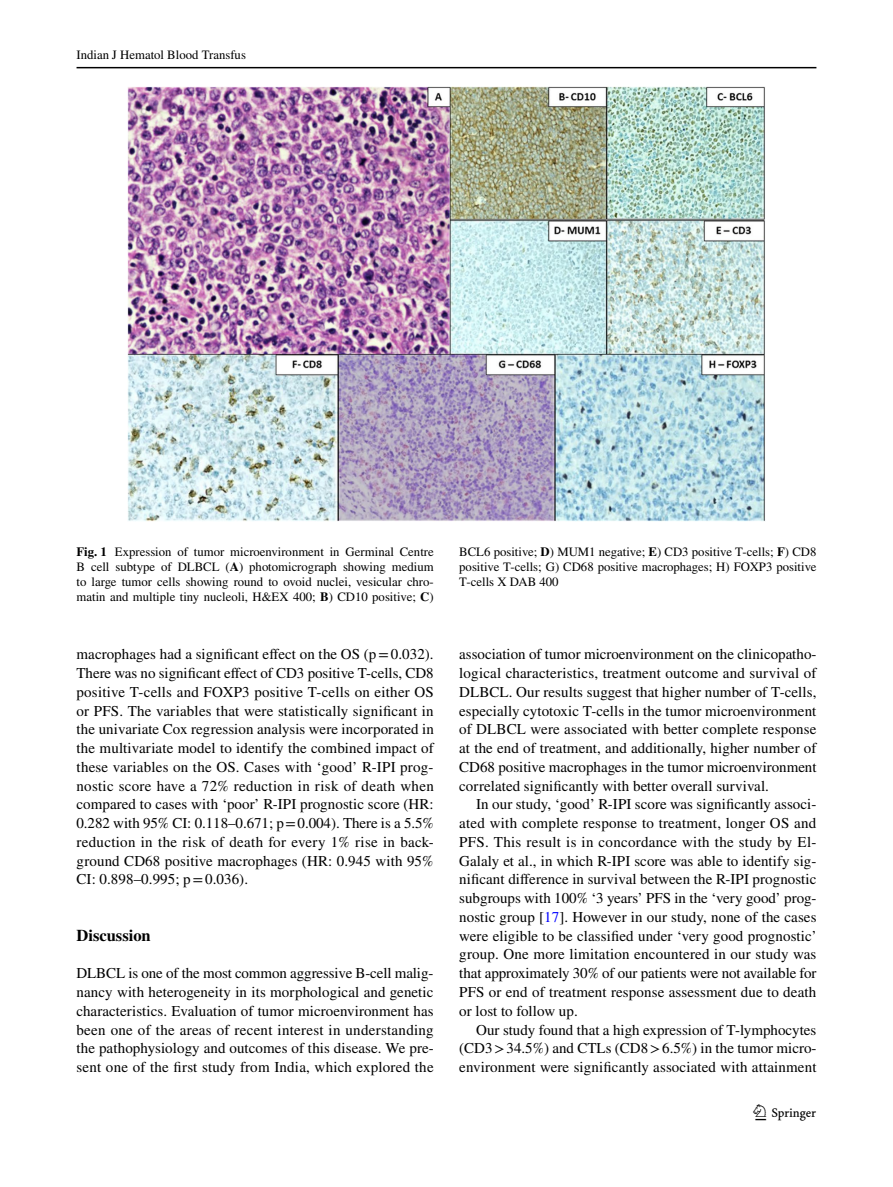
<style>
.page{position:relative;width:893px;height:1187px;background:#fff}
.page>*{position:absolute;margin:0;border:0;box-sizing:border-box;transform-origin:0 0}
.t1{font:22.5px "Springnew Regular 3";color:#000}
.t2{font:700 16.5px "STIX";color:#000}
.t3{font:15px/18.8px "STIX";letter-spacing:.01em;color:#000;text-align:justify}
.t4{font:12.75px/15px "STIX";color:#000;text-align:justify}
.s1{font-weight:700}
.s2{color:#00f}
</style>
<div class="page">
<hr style="left:77px;top:67px;width:739px;height:1px;background:#000">
<img style="left:128px;top:87px;width:637px;height:434px">
<p class="t4" style="left:77px;top:48px;width:171px">Indian J Hematol Blood Transfus</p>
<p class="t4" style="left:77px;top:545px;width:359px"><span class="s1">Fig. 1</span> Expression of tumor microenvironment in Germinal Centre B cell subtype of DLBCL (<span class="s1">A</span>) photomicrograph showing medium to large tumor cells showing round to ovoid nuclei, vesicular chro&shy;matin and multiple tiny nucleoli, H&amp;EX 400; <span class="s1">B</span>) CD10 positive; <span class="s1">C</span>)</p>
<p class="t4" style="left:459px;top:545px;width:359px">BCL6 positive; <span class="s1">D</span>) MUM1 negative; <span class="s1">E</span>) CD3 positive T-cells; <span class="s1">F</span>) CD8 positive T-cells; G) CD68 positive macrophages; H) FOXP3 positive T-cells X DAB 400</p>
<p class="t3" style="left:77px;top:646px;width:359px">macrophages had a significant effect on the OS (p=0.032).<br>There was no significant effect of CD3 positive T-cells, CD8 positive T-cells and FOXP3 positive T-cells on either OS or PFS. The variables that were statistically significant in the univariate Cox regression analysis were incorporated in the multivariate model to identify the combined impact of these variables on the OS. Cases with ‘good’ R-IPI prog&shy;nostic score have a 72% reduction in risk of death when compared to cases with ‘poor’ R-IPI prognostic score (HR:<br>0.282 with 95% CI: 0.118–0.671; p=0.004). There is a 5.5% reduction in the risk of death for every 1% rise in back&shy;ground CD68 positive macrophages (HR: 0.945 with 95% CI: 0.898–0.995; p=0.036).</p>
<p class="t2" style="left:77px;top:925px;width:76px">Discussion</p>
<p class="t3" style="left:77px;top:964px;width:359px">DLBCL is one of the most common aggressive B-cell malig&shy;nancy with heterogeneity in its morphological and genetic characteristics. Evaluation of tumor microenvironment has been one of the areas of recent interest in understanding the pathophysiology and outcomes of this disease. We pre&shy;sent one of the first study from India, which explored the</p>
<p class="t3" style="left:459px;top:646px;width:359px">association of tumor microenvironment on the clinicopatho&shy;logical characteristics, treatment outcome and survival of DLBCL. Our results suggest that higher number of T-cells, especially cytotoxic T-cells in the tumor microenvironment of DLBCL were associated with better complete response at the end of treatment, and additionally, higher number of CD68 positive macrophages in the tumor microenvironment correlated significantly with better overall survival.</p>
<p class="t3" style="left:459px;top:796px;width:359px;text-indent:17px">In our study, ‘good’ R-IPI score was significantly associ&shy;ated with complete response to treatment, longer OS and PFS. This result is in concordance with the study by El-Galaly et al., in which R-IPI score was able to identify sig&shy;nificant difference in survival between the R-IPI prognostic subgroups with 100% ‘3 years’ PFS in the ‘very good’ prog&shy;nostic group [<span class="s2">17</span>]. However in our study, none of the cases were eligible to be classified under ‘very good prognostic’ group. One more limitation encountered in our study was that approximately 30% of our patients were not available for PFS or end of treatment response assessment due to death or lost to follow up.</p>
<p class="t3" style="left:459px;top:1021px;width:359px;text-indent:17px">Our study found that a high expression of T-lymphocytes (CD3&gt;34.5%) and CTLs (CD8&gt;6.5%) in the tumor micro&shy;environment were significantly associated with attainment</p>
<h1 class="t1" style="left:755px;top:1104px;width:62px">1 3</h1>
</div>
